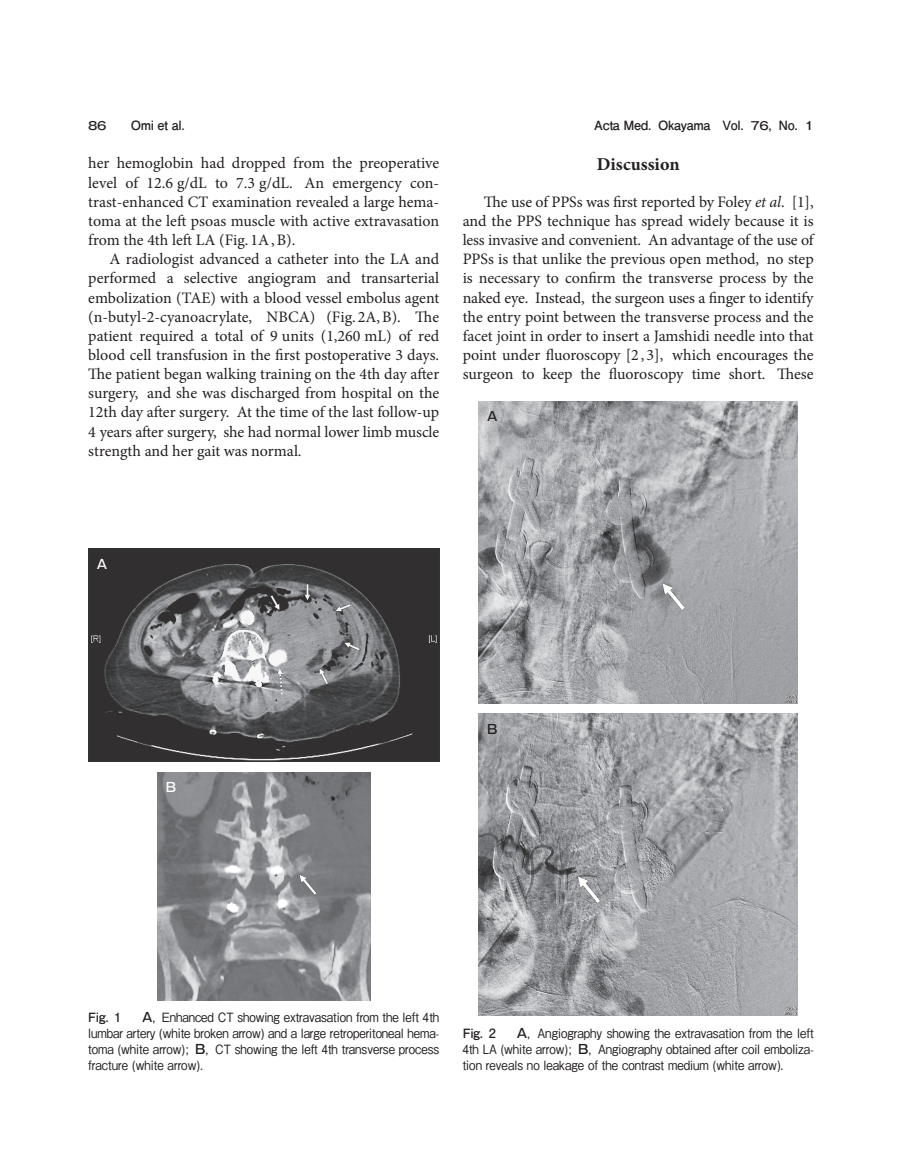
<style>
.page{position:relative;width:902px;height:1166px;background:#fff}
.page>*{position:absolute;margin:0;border:0;box-sizing:border-box;transform-origin:0 0}
.t1{font:700 18px "Minion Pro";color:#231f20}
.t2{font:15.9px/19.2px "Minion Pro";letter-spacing:-.005em;color:#231f20;text-align:justify}
.t3{font:500 12.75px/15.9px "Gothic BBB Pr 6 N";color:#231f20;text-align:justify;scale:.9 1}
.t4{font:700 12.75px "Futo Go B101 Pr 6 N";letter-spacing:-.03em;color:#231f20}
.t5{font:500 12.75px "Gothic MB101 Pr 6 N";color:#fff}
.t6{font:500 12.75px "Gothic MB101 Pr 6 N";color:#231f20}
.t7{font:500 11.25px "Gothic MB101 Pr 6 N";color:#231f20;scale:1.1 1}
.s1{font-family:"Gothic MB101 Pr 6 N";font-weight:500;font-size:11.25px}
.s2{font-style:italic}
.s3{font-family:"Gothic MB101 Pr 6 N"}
.s4{font-family:"Arial";font-weight:400}
</style>
<div class="page">
<img style="left:88px;top:549px;width:351px;height:212px">
<img style="left:157px;top:772px;width:213px;height:227px">
<img style="left:478px;top:401px;width:319px;height:302px">
<img style="left:478px;top:713px;width:319px;height:302px">
<p class="t7" style="left:88px;top:117px;width:18px">86</p>
<p class="t4" style="left:131px;top:115px;width:55px">Omi et al.</p>
<p class="t4" style="left:594px;top:115px;width:221px">Acta Med. Okayama Vol. <span class="s1">76</span>, No. <span class="s1">1</span></p>
<p class="t2" style="left:88px;top:154px;width:352px">her hemoglobin had dropped from the preoperative level of 12.6 g/dL to 7.3 g/dL. An emergency con&shy;trast-enhanced CT examination revealed a large hema&shy;toma at the left psoas muscle with active extravasation from the 4th left LA (Fig. 1A , B).</p>
<p class="t2" style="left:88px;top:249px;width:352px;text-indent:21px">A radiologist advanced a catheter into the LA and performed a selective angiogram and transarterial embolization (TAE) with a blood vessel embolus agent (n-butyl-2-cyanoacrylate, NBCA) (Fig. 2A, B). The patient required a total of 9 units (1,260 mL) of red blood cell transfusion in the first postoperative 3 days.<br>The patient began walking training on the 4th day after surgery, and she was discharged from hospital on the 12th day after surgery. At the time of the last follow-up 4 years after surgery, she had normal lower limb muscle strength and her gait was normal.</p>
<p class="t1" style="left:596px;top:152px;width:84px">Discussion</p>
<p class="t2" style="left:462px;top:192px;width:352px;text-indent:21px">The use of PPSs was first reported by Foley <span class="s2">et al</span>. [1], and the PPS technique has spread widely because it is less invasive and convenient. An advantage of the use of PPSs is that unlike the previous open method, no step is necessary to confirm the transverse process by the naked eye. Instead, the surgeon uses a finger to identify the entry point between the transverse process and the facet joint in order to insert a Jamshidi needle into that point under fluoroscopy [2 , 3], which encourages the surgeon to keep the fluoroscopy time short. These</p>
<p class="t6" style="left:487px;top:405px;width:12px">A</p>
<p class="t5" style="left:97px;top:553px;width:12px">A</p>
<p class="t5" style="left:166px;top:776px;width:12px">B</p>
<p class="t6" style="left:487px;top:718px;width:12px">B</p>
<p class="t3" style="left:88px;top:1008px;width:391px;text-indent:54px"><span class="s3">A</span>, Enhanced CT showing extravasation from the left <span class="s4">4</span>th lumbar artery (white broken arrow) and a large retroperitoneal hema&shy;toma (white arrow); <span class="s3">B</span>, CT showing the left <span class="s4">4</span>th transverse process fracture (white arrow).</p>
<p class="t4" style="left:88px;top:1006px;width:34px">Fig. 1</p>
<p class="t3" style="left:462px;top:1023px;width:391px;text-indent:54px"><span class="s3">A</span>, Angiography showing the extravasation from the left <span class="s4">4</span>th LA (white arrow); <span class="s3">B</span>, Angiography obtained after coil emboliza&shy;tion reveals no leakage of the contrast medium (white arrow).</p>
<p class="t4" style="left:462px;top:1022px;width:35px">Fig. 2</p>
</div>
